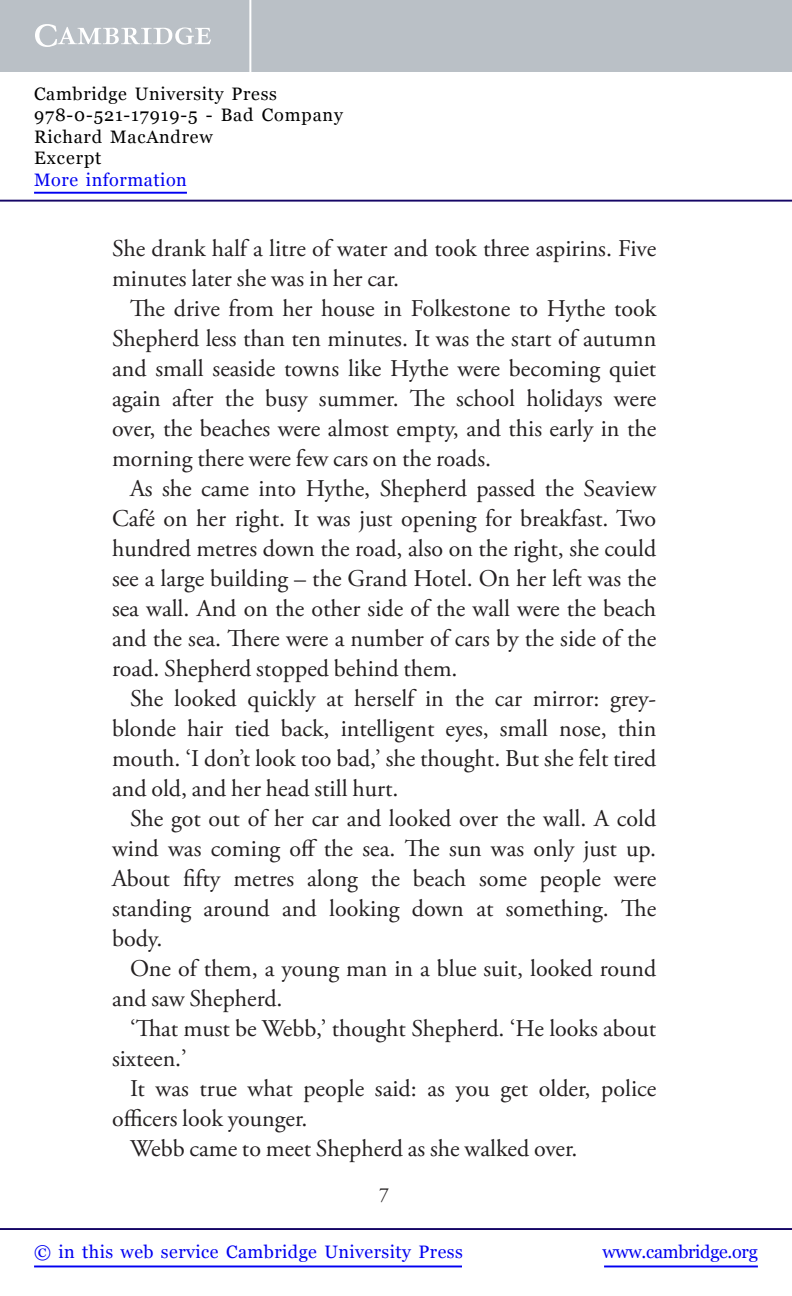
<style>
.page{position:relative;width:792px;height:1296px;background:#fff}
.page>*{position:absolute;margin:0;border:0;box-sizing:border-box;transform-origin:0 0}
.t1{font:24px/30px "Adobe Garamond Pro";color:#231f20;text-align:justify}
.t2{font:20px "Adobe Garamond Pro";color:#231f20}
.t3{font:18px/21.6px "Georgia";letter-spacing:.045em;color:#000}
.t4{font:18px "Georgia";letter-spacing:.025em;color:#0000f1}
.t5{font:18px "Georgia";letter-spacing:-.015em;color:#0000f1}
</style>
<div class="page">
<hr style="left:0;top:1228px;width:792px;height:2px;background:#150666">
<hr style="left:0;top:200px;width:792px;height:2px;background:#150666">
<div style="left:0;top:0;width:792px;height:72px;background:#bac0c6"></div>
<svg style="left:35px;top:24px;width:176px;height:23px"></svg>
<hr style="left:249px;top:0;width:2px;height:72px;background:#fff">
<hr style="left:604px;top:1266px;width:154px;height:1px;background:#0000f1">
<hr style="left:34px;top:1266px;width:428px;height:1px;background:#0000f1">
<hr style="left:34px;top:192px;width:153px;height:2px;background:#0000f1">
<p class="t3" style="left:34px;top:83px;width:310px">Cambridge University Press<br>978-0-521-17919-5 - Bad Company<br>Richard MacAndrew<br>Excerpt</p>
<p class="t4" style="left:34px;top:170px;width:154px">More information</p>
<p class="t1" style="left:112px;top:236px;width:546px">She drank half a litre of water and took three aspirins. Five minutes later she was in her car.</p>
<p class="t1" style="left:112px;top:296px;width:546px;text-indent:18px">The drive from her house in Folkestone to Hythe took Shepherd less than ten minutes. It was the start of autumn and small seaside towns like Hythe were becoming quiet again after the busy summer. The school holidays were over, the beaches were almost empty, and this early in the morning there were few cars on the roads.</p>
<p class="t1" style="left:112px;top:476px;width:546px;text-indent:18px">As she came into Hythe, Shepherd passed the Seaview Café on her right. It was just opening for breakfast. Two hundred metres down the road, also on the right, she could see a large building – the Grand Hotel. On her left was the sea wall. And on the other side of the wall were the beach and the sea. There were a number of cars by the side of the road. Shepherd stopped behind them.</p>
<p class="t1" style="left:112px;top:686px;width:546px;text-indent:18px">She looked quickly at herself in the car mirror: grey&shy;blonde hair tied back, intelligent eyes, small nose, thin mouth. ‘I don’t look too bad,’ she thought. But she felt tired and old, and her head still hurt.</p>
<p class="t1" style="left:112px;top:806px;width:546px;text-indent:18px">She got out of her car and looked over the wall. A cold wind was coming off the sea. The sun was only just up.<br>About fifty metres along the beach some people were standing around and looking down at something. The body.</p>
<p class="t1" style="left:112px;top:956px;width:546px;text-indent:18px">One of them, a young man in a blue suit, looked round and saw Shepherd.</p>
<p class="t1" style="left:112px;top:1016px;width:546px;text-indent:18px">‘That must be Webb,’ thought Shepherd. ‘He looks about sixteen.’</p>
<p class="t1" style="left:130px;top:1076px;width:528px">It was true what people said: as you get older, police</p>
<p class="t1" style="left:112px;top:1106px;width:197px">officers look younger.</p>
<p class="t1" style="left:130px;top:1136px;width:449px">Webb came to meet Shepherd as she walked over.</p>
<p class="t2" style="left:379px;top:1186px;width:11px">7</p>
<p class="t4" style="left:34px;top:1242px;width:430px">© in this web service Cambridge University Press</p>
<p class="t5" style="left:603px;top:1242px;width:157px">www.cambridge.org</p>
</div>
